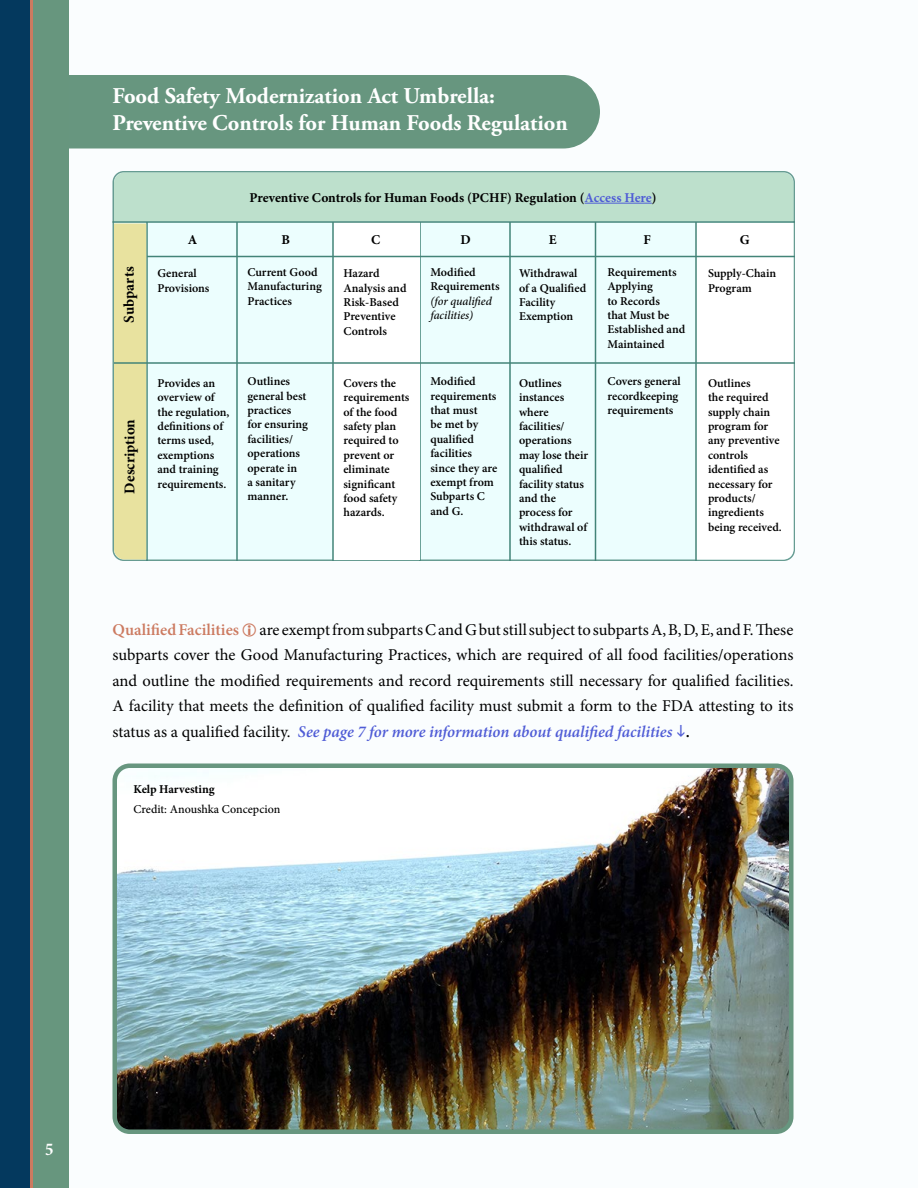
<style>
.page{position:relative;width:918px;height:1188px;background:#fafdfe}
.page>*{position:absolute;margin:0;border:0;box-sizing:border-box;transform-origin:0 0}
.t1{font:700 22.5px/27px "Adobe Garamond Pro";color:#fff}
.t2{font:700 condensed 18px "Minion Pro";color:#fff}
.t3{font:16.5px/25.5px "Minion Pro";letter-spacing:-.005em;color:#000;text-align:justify}
.t4{font:700 15px "Minion Pro";color:#000}
.t5{font:700 13.5px "Minion Pro";letter-spacing:-.005em;color:#000}
.t6{font:600 12px/14.4px "Minion Pro";color:#000}
.t7{font:500 12px "Minion Pro";color:#000101}
.t8{font:italic 500 12px/14.4px "Minion Pro";letter-spacing:-.01em;color:#000}
.t9{font:700 12px "Minion Pro";letter-spacing:-.005em;color:#000101}
.s1{color:#4f5cd6}
.s2{font-weight:600;color:#cc7a60}
.s3{font-weight:600;font-style:italic;color:#4f5cd6}
.s4{font-weight:600}
</style>
<div class="page">
<div style="left:0;top:75px;width:600px;height:73px;background:#67967f;border-radius:37px"></div>
<hr style="left:146px;top:222px;width:2px;height:339px;background:#438478">
<hr style="left:236px;top:222px;width:2px;height:339px;background:#438478">
<hr style="left:419px;top:222px;width:2px;height:339px;background:#438478">
<hr style="left:509px;top:222px;width:2px;height:339px;background:#438478">
<hr style="left:595px;top:222px;width:1px;height:339px;background:#438478">
<hr style="left:695px;top:222px;width:2px;height:339px;background:#438478">
<svg style="left:114px;top:172px;width:680px;height:388px"></svg>
<div style="left:333px;top:222px;width:86px;height:338px;background:#fff"></div>
<hr style="left:147px;top:256px;width:648px;height:1px;background:#438478">
<hr style="left:114px;top:362px;width:681px;height:2px;background:#438478">
<hr style="left:332px;top:222px;width:2px;height:339px;background:#438478">
<hr style="left:112px;top:221px;width:683px;height:2px;background:#438478">
<div style="left:0;top:0;width:69px;height:1188px;background:#67967e"></div>
<div style="left:0;top:0;width:30px;height:1188px;background:#04395e"></div>
<hr style="left:30px;top:0;width:3px;height:1188px;background:#cc7a60">
<img style="left:117px;top:769px;width:672px;height:360px">
<div style="left:112px;top:764px;width:682px;height:370px;border:4px solid #67967f;border-radius:15px"></div>
<h1 class="t1" style="left:112px;top:83px;width:457px">Food Safety Modernization Act Umbrella:<br>Preventive Controls for Human Foods Regulation</h1>
<p class="t4" style="left:119px;top:322px;width:57px;rotate:-90deg">Subparts</p>
<p class="t4" style="left:119px;top:494px;width:76px;rotate:-90deg">Description</p>
<p class="t5" style="left:249px;top:188px;width:409px">Preventive Controls for Human Foods (PCHF) Regulation (<span class="s1">Access Here</span>)</p>
<p class="t5" style="left:188px;top:230px;width:11px">A</p>
<p class="t5" style="left:281px;top:230px;width:10px">B</p>
<p class="t5" style="left:461px;top:230px;width:12px">D</p>
<p class="t5" style="left:549px;top:230px;width:9px">E</p>
<p class="t5" style="left:643px;top:230px;width:9px">F</p>
<p class="t5" style="left:740px;top:230px;width:11px">G</p>
<p class="t6" style="left:158px;top:266px;width:53px">General<br>Provisions</p>
<p class="t6" style="left:248px;top:265px;width:76px">Current Good<br>Manufacturing<br>Practices</p>
<p class="t6" style="left:430px;top:265px;width:71px">Modified<br>Requirements</p>
<p class="t5" style="left:371px;top:230px;width:11px">C</p>
<p class="t6" style="left:344px;top:266px;width:64px">Hazard<br>Analysis and<br>Risk-Based<br>Preventive<br>Controls</p>
<p class="t6" style="left:519px;top:266px;width:69px">Withdrawal of a Qualified<br>Facility<br>Exemption</p>
<p class="t6" style="left:608px;top:265px;width:79px">Requirements<br>Applying<br>to Records<br>that Must be<br>Established and<br>Maintained</p>
<p class="t6" style="left:708px;top:266px;width:70px">Supply-Chain<br>Program</p>
<p class="t8" style="left:430px;top:293px;width:63px">(for qualified facilities)</p>
<p class="t6" style="left:158px;top:376px;width:73px">Provides an overview of the regulation, definitions of terms used, exemptions and training requirements.</p>
<p class="t6" style="left:248px;top:374px;width:62px">Outlines general best practices for ensuring facilities/ operations operate in<br>a sanitary manner.</p>
<p class="t6" style="left:430px;top:374px;width:68px">Modified requirements that must<br>be met by qualified facilities since they are exempt from<br>Subparts C and G.</p>
<p class="t6" style="left:519px;top:376px;width:71px">Outlines instances where facilities/ operations may lose their qualified facility status and the process for withdrawal of this status.</p>
<p class="t6" style="left:608px;top:374px;width:75px">Covers general recordkeeping requirements</p>
<p class="t6" style="left:708px;top:376px;width:75px">Outlines<br>the required supply chain program for any preventive controls identified as necessary for products/ ingredients being received.</p>
<p class="t6" style="left:344px;top:376px;width:67px">Covers the requirements of the food safety plan required to prevent or eliminate significant food safety hazards.</p>
<p class="t3" style="left:112px;top:617px;width:683px"><span class="s2">Qualified Facilities</span> are exempt from subparts C and G but still subject to subparts A, B, D, E, and F. These subparts cover the Good Manufacturing Practices, which are required of all food facilities/operations and outline the modified requirements and record requirements still necessary for qualified facilities.<br>A facility that meets the definition of qualified facility must submit a form to the FDA attesting to its status as a qualified facility. <span class="s3">See page 7 for more information about qualified facilities</span> <span class="s4">.</span></p>
<p class="t9" style="left:134px;top:781px;width:83px">Kelp Harvesting</p>
<p class="t7" style="left:134px;top:801px;width:148px">Credit: Anoushka Concepcion</p>
<h2 class="t2" style="left:45px;top:1136px;width:10px">5</h2>
</div>
